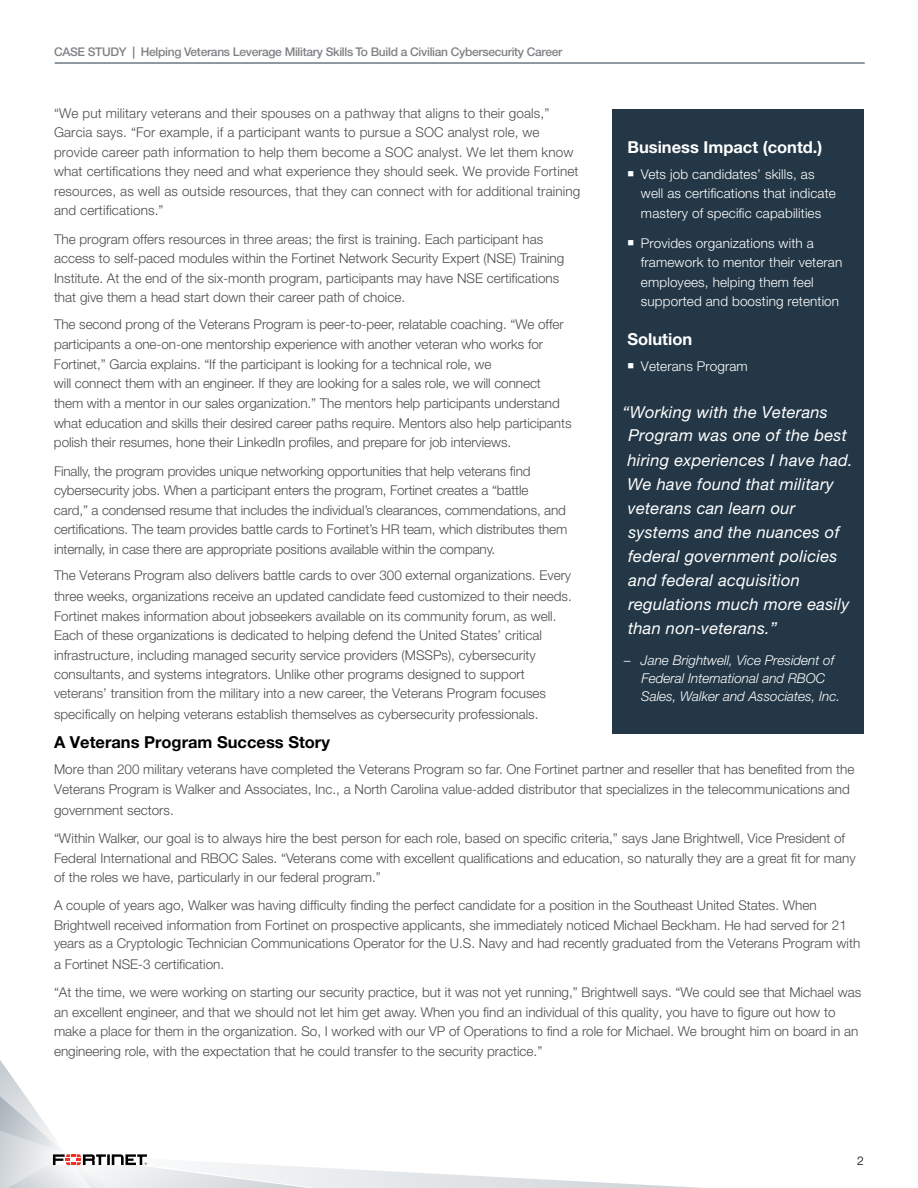
<style>
.page{position:relative;width:918px;height:1188px;background:#fff}
.page>*{position:absolute;margin:0;border:0;box-sizing:border-box;transform-origin:0 0}
.t1{font:italic 16.5px/24px "Helvetica Neue LT Pro";letter-spacing:.015em;color:#fff}
.t2{font:700 16.5px "Helvetica Neue LT Pro";color:#fff}
.t3{font:700 16.5px "Helvetica Neue LT Pro";color:#000}
.t4{font:300 13.5px/19.5px "Helvetica Neue LT Pro";color:#4d4d4f}
.t5{font:300 13.5px/19.5px "Helvetica Neue LT Pro";letter-spacing:.01em;color:#fff}
.t6{font:italic 300 13.5px/18px "Helvetica Neue LT Pro";color:#fff}
.t7{font:500 12px "Helvetica Neue LT Pro";letter-spacing:-.025em;color:#808285}
.t8{font:300 12px "Helvetica Neue LT Pro";color:#000}
.t9{font:9px "Wingdings";color:#fff}
.s1{font-weight:700}
</style>
<div class="page">
<hr style="left:55px;top:63px;width:810px;height:1px;background:#233746">
<svg style="left:0;top:1060px;width:701px;height:128px"></svg>
<div style="left:612px;top:109px;width:252px;height:624px;background:#233746"></div>
<p class="t7" style="left:54px;top:44px;width:510px">CASE STUDY <span class="s1">|</span> Helping Veterans Leverage Military Skills To Build a Civilian Cybersecurity Career</p>
<p class="t4" style="left:54px;top:103px;width:528px">“We put military veterans and their spouses on a pathway that aligns to their goals,” Garcia says. “For example, if a participant wants to pursue a SOC analyst role, we provide career path information to help them become a SOC analyst. We let them know what certifications they need and what experience they should seek. We provide Fortinet resources, as well as outside resources, that they can connect with for additional training and certifications.”</p>
<p class="t4" style="left:54px;top:229px;width:512px">The program offers resources in three areas; the first is training. Each participant has access to self-paced modules within the Fortinet Network Security Expert (NSE) Training Institute. At the end of the six-month program, participants may have NSE certifications that give them a head start down their career path of choice.</p>
<p class="t4" style="left:54px;top:315px;width:519px">The second prong of the Veterans Program is peer-to-peer, relatable coaching. “We offer participants a one-on-one mentorship experience with another veteran who works for Fortinet,” Garcia explains. “If the participant is looking for a technical role, we<br>will connect them with an engineer. If they are looking for a sales role, we will connect them with a mentor in our sales organization.” The mentors help participants understand what education and skills their desired career paths require. Mentors also help participants polish their resumes, hone their LinkedIn profiles, and prepare for job interviews.</p>
<p class="t4" style="left:54px;top:461px;width:515px">Finally, the program provides unique networking opportunities that help veterans find cybersecurity jobs. When a participant enters the program, Fortinet creates a “battle<br>card,” a condensed resume that includes the individual’s clearances, commendations, and certifications. The team provides battle cards to Fortinet’s HR team, which distributes them internally, in case there are appropriate positions available within the company.</p>
<p class="t4" style="left:54px;top:565px;width:519px">The Veterans Program also delivers battle cards to over 300 external organizations. Every three weeks, organizations receive an updated candidate feed customized to their needs.<br>Fortinet makes information about jobseekers available on its community forum, as well.<br>Each of these organizations is dedicated to helping defend the United States’ critical infrastructure, including managed security service providers (MSSPs), cybersecurity consultants, and systems integrators. Unlike other programs designed to support veterans’ transition from the military into a new career, the Veterans Program focuses</p>
<p class="t4" style="left:54px;top:704px;width:486px">specifically on helping veterans establish themselves as cybersecurity professionals.</p>
<p class="t3" style="left:54px;top:732px;width:277px">A Veterans Program Success Story</p>
<p class="t4" style="left:54px;top:758px;width:802px;line-height:20.4px">More than 200 military veterans have completed the Veterans Program so far. One Fortinet partner and reseller that has benefited from the<br>Veterans Program is Walker and Associates, Inc., a North Carolina value-added distributor that specializes in the telecommunications and government sectors.</p>
<p class="t4" style="left:54px;top:828px;width:803px">“Within Walker, our goal is to always hire the best person for each role, based on specific criteria,” says Jane Brightwell, Vice President of<br>Federal International and RBOC Sales. “Veterans come with excellent qualifications and education, so naturally they are a great fit for many of the roles we have, particularly in our federal program.”</p>
<p class="t4" style="left:54px;top:896px;width:808px;line-height:19px">A couple of years ago, Walker was having difficulty finding the perfect candidate for a position in the Southeast United States. When<br>Brightwell received information from Fortinet on prospective applicants, she immediately noticed Michael Beckham. He had served for 21 years as a Cryptologic Technician Communications Operator for the U.S. Navy and had recently graduated from the Veterans Program with</p>
<p class="t4" style="left:54px;top:950px;width:809px;line-height:28.3px">a Fortinet NSE-3 certification.<br>“At the time, we were working on starting our security practice, but it was not yet running,” Brightwell says. “We could see that Michael was</p>
<p class="t4" style="left:54px;top:1002px;width:806px">an excellent engineer, and that we should not let him get away. When you find an individual of this quality, you have to figure out how to make a place for them in the organization. So, I worked with our VP of Operations to find a role for Michael. We brought him on board in an engineering role, with the expectation that he could transfer to the security practice.”</p>
<p class="t2" style="left:627px;top:137px;width:196px">Business Impact (contd.)</p>
<p class="t9" style="left:634px;top:169px;width:10px">■</p>
<p class="t5" style="left:641px;top:164px;width:196px;text-indent:-14px">■ Vets job candidates’ skills, as well as certifications that indicate mastery of specific capabilities</p>
<p class="t9" style="left:634px;top:238px;width:10px">■</p>
<p class="t5" style="left:641px;top:233px;width:203px;text-indent:-14px">■ Provides organizations with a framework to mentor their veteran employees, helping them feel supported and boosting retention</p>
<p class="t2" style="left:627px;top:329px;width:66px">Solution</p>
<p class="t5" style="left:627px;top:356px;width:122px">■■Veterans Program</p>
<p class="t1" style="left:628px;top:400px;width:220px;line-height:22.8px;text-indent:-6px">“Working with the Veterans<br>Program was one of the best</p>
<p class="t1" style="left:627px;top:448px;width:227px">hiring experiences I have had.<br>We have found that military veterans can learn our systems and the nuances of federal government policies and federal acquisition regulations much more easily than non-veterans.”</p>
<p class="t6" style="left:641px;top:651px;width:201px;text-indent:-17px">– Jane Brightwell, Vice President of<br>Federal International and RBOC<br>Sales, Walker and Associates, Inc.</p>
<p class="t8" style="left:857px;top:1154px;width:8px">2</p>
</div>
